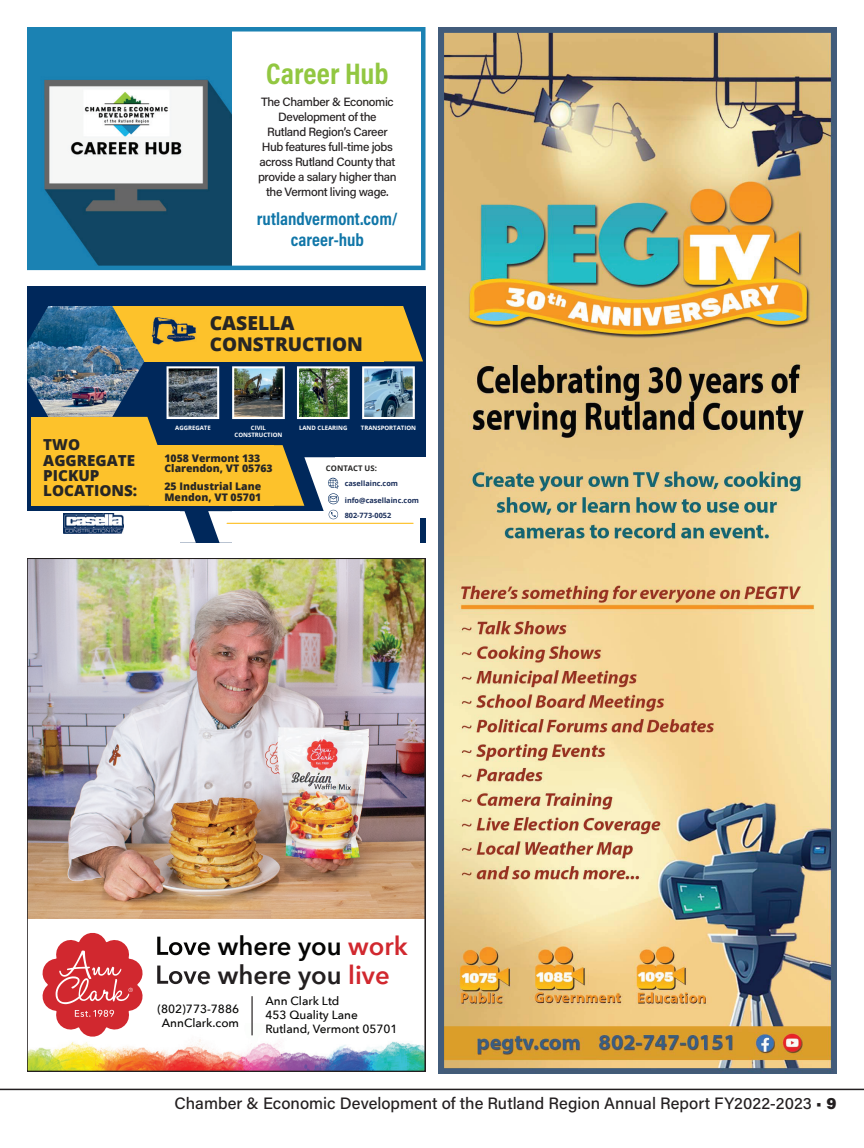
<style>
.page{position:relative;width:864px;height:1148px;background:#fff}
.page>*{position:absolute;margin:0;border:0;box-sizing:border-box;transform-origin:0 0}
.t1{font:700 30px "Acumin Pro Cond";color:#92c741}
.t2{font:600 25.65px/28.8px "Avenir Next";color:#050504}
.t3{font:800 19.35px "Open Sans";color:#272625}
.t4{font:800 18.9px "Open Sans";color:#272625}
.t5{font:700 18px/21px "Acumin Pro Cond";color:#1076a8;text-align:center}
.t6{font:500 16.5px "Acumin Pro";color:#231f20}
.t7{font:800 15.15px/15.5px "Open Sans";color:#272625}
.t8{font:500 12px/15px "Acumin Pro";letter-spacing:-.03em;color:#231f20;text-align:center}
.t9{font:500 11.85px/14.2px "Avenir Next";color:#050504;text-align:center}
.t10{font:800 10.5px/10.5px "Open Sans";color:#272625}
.t11{font:700 7.8px "Open Sans";color:#272625}
.t12{font:700 7.35px/15px "Open Sans";color:#1a2e5a}
.t13{font:700 6px/6.8px "Open Sans";color:#fff;text-align:center}
.s1{color:#d1282f}
.s2{color:#231f20}
.s3{font-weight:900}
</style>
<div class="page">
<hr style="left:0;top:1088px;width:864px;height:2px;background:#231f20">
<img style="left:439px;top:27px;width:398px;height:1046px">
<div style="left:27px;top:286px;width:398px;height:256px;background:#00285b"></div>
<div style="left:31px;top:417px;width:99px;height:89px;background:#fdc22b"></div>
<img style="left:27px;top:306px;width:75px;height:111px">
<div style="left:335px;top:457px;width:90px;height:61px;background:#fff"></div>
<div style="left:27px;top:511px;width:152px;height:31px;background:#fff"></div>
<img style="left:102px;top:306px;width:321px;height:236px">
<img style="left:63px;top:513px;width:61px;height:20px">
<img style="left:32px;top:32px;width:200px;height:233px">
<div style="left:27px;top:27px;width:399px;height:243px;border:4px solid #1b82b3"></div>
<img style="left:201px;top:1035px;width:221px;height:33px">
<img style="left:30px;top:918px;width:171px;height:150px">
<img style="left:157px;top:935px;width:44px;height:26px">
<img style="left:157px;top:964px;width:44px;height:25px">
<svg style="left:39px;top:930px;width:108px;height:109px"></svg>
<hr style="left:251px;top:996px;width:2px;height:39px;background:#231f20">
<img style="left:30px;top:561px;width:392px;height:357px">
<div style="left:27px;top:558px;width:398px;height:513px;border:2px solid #231f20"></div>
<p class="t1" style="left:266px;top:54px;width:124px">Career Hub</p>
<p class="t8" style="left:258px;top:94px;width:140px">The Chamber &amp; Economic<br>Development of the<br>Rutland Region’s Career<br>Hub features full-time jobs across Rutland County that provide a salary higher than the Vermont living wage.</p>
<p class="t5" style="left:257px;top:208px;width:143px">rutlandvermont.com/ career-hub</p>
<p class="t3" style="left:210px;top:308px;width:86px">CASELLA</p>
<p class="t4" style="left:210px;top:329px;width:155px">CONSTRUCTION</p>
<p class="t7" style="left:43px;top:436px;width:96px">TWO<br>AGGREGATE<br>PICKUP<br>LOCATIONS:</p>
<p class="t13" style="left:361px;top:424px;width:57px">TRANSPORTATION</p>
<p class="t13" style="left:175px;top:424px;width:37px">AGGREGATE</p>
<p class="t13" style="left:235px;top:424px;width:49px">CIVIL<br>CONSTRUCTION</p>
<p class="t13" style="left:299px;top:424px;width:50px">LAND CLEARING</p>
<p class="t10" style="left:165px;top:452px;width:110px">1058 Vermont 133<br>Clarendon, VT 05763</p>
<p class="t11" style="left:326px;top:463px;width:52px">CONTACT US:</p>
<p class="t10" style="left:165px;top:480px;width:98px">25 Industrial Lane<br>Mendon, VT 05701</p>
<p class="t12" style="left:345px;top:475px;width:55px">casellainc.com</p>
<p class="t12" style="left:345px;top:492px;width:76px">info@casellainc.com<br>802-773-0052</p>
<p class="t2" style="left:155px;top:930px;width:254px">Love where you <span class="s1">work<br></span><span class="s2">Love where you</span> <span class="s1">live</span></p>
<p class="t9" style="left:157px;top:1001px;width:83px">(802)773-7886<br>AnnClark.com</p>
<p class="t9" style="left:265px;top:993px;width:134px;text-align:left">Ann Clark Ltd<br>453 Quality Lane<br>Rutland, Vermont 05701</p>
<h3 class="t6" style="left:175px;top:1091px;width:664px">Chamber &amp; Economic Development of the Rutland Region Annual Report FY2022-2023 • <span class="s3">9</span></h3>
</div>
